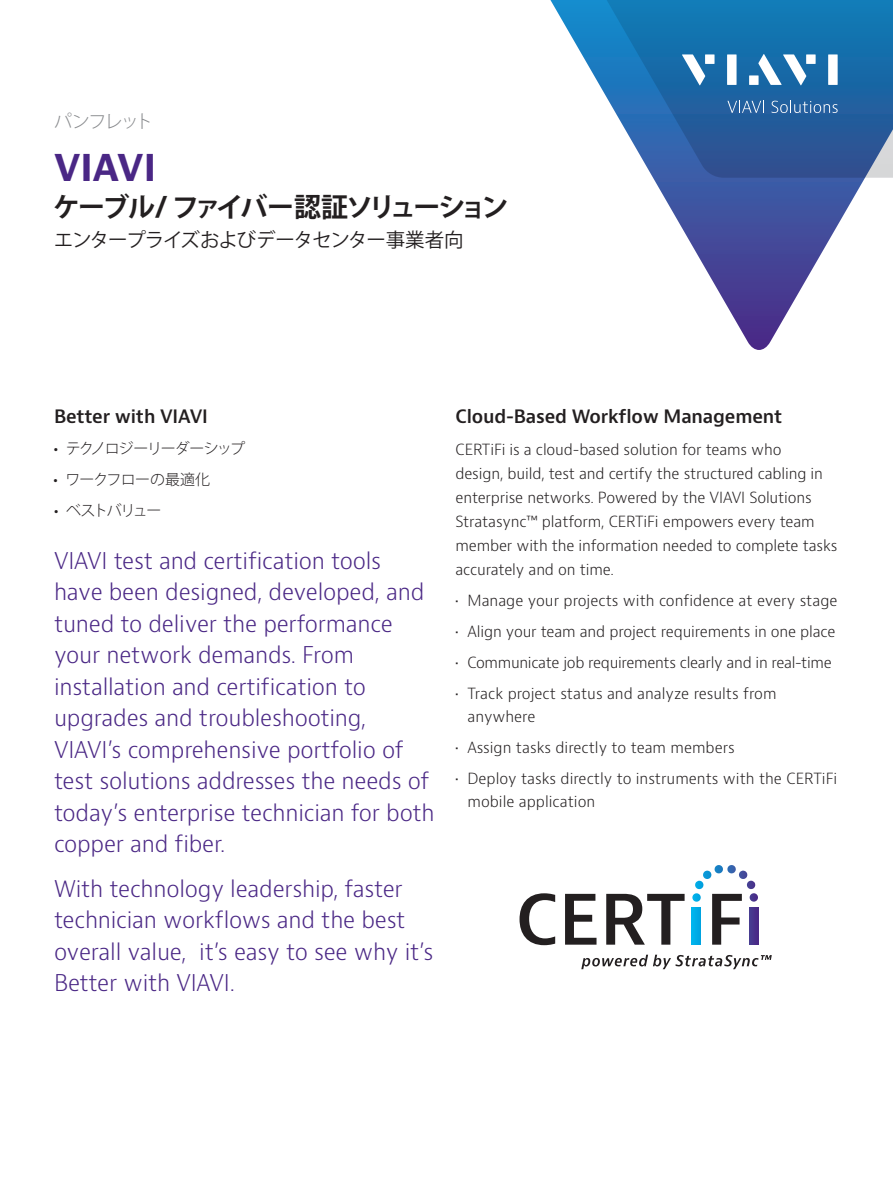
<style>
.page{position:relative;width:893px;height:1191px;background:#fff}
.page>*{position:absolute;margin:0;border:0;box-sizing:border-box;transform-origin:0 0}
.H1_Brand_Sub-Brand_2{font:700 36px "Bernino Sans";color:#4a2785}
.H2_Product_18_24{font:700 27px "Koz Go Pro";letter-spacing:-.1em;color:#231f20}
.Call_out_text_15_21{font:300 22.5px/31.5px "Bernino Sans";letter-spacing:-.01em;color:#4a2785}
.H3_Product_Descripto{font:19.5px "Koz Go Pro";letter-spacing:-.06em;color:#231f20}
.Header_12_16{font:600 18px "Bernino Sans";letter-spacing:-.01em;color:#231f20}
.P_DocType{font:300 18px "Koz Go Pro";letter-spacing:-.08em;color:#87898c}
.Paragraph_10_16{font:300 15px/24px "Bernino Sans";letter-spacing:-.01em;color:#231f20}
.t1{font:300 15px "Koz Go Pro";letter-spacing:-.09em;color:#231f20}
.t2{font:300 15px "Koz Go Pro";letter-spacing:-.03em;color:#231f20}
.s1{font-family:"Bernino Sans"}
</style>
<div class="page">
<svg style="left:653px;top:178px;width:212px;height:172px"></svg>
<svg style="left:550px;top:0;width:343px;height:178px"></svg>
<svg style="left:727px;top:101px;width:37px;height:12px"></svg>
<svg style="left:771px;top:100px;width:67px;height:13px"></svg>
<svg style="left:682px;top:54px;width:23px;height:31px"></svg>
<div style="left:705px;top:54px;width:9px;height:10px;background:#fff"></div>
<div style="left:727px;top:54px;width:9px;height:31px;background:#fff"></div>
<div style="left:806px;top:54px;width:10px;height:10px;background:#fff"></div>
<div style="left:828px;top:54px;width:10px;height:31px;background:#fff"></div>
<svg style="left:758px;top:54px;width:48px;height:31px"></svg>
<div style="left:749px;top:75px;width:10px;height:10px;background:#fff"></div>
<svg style="left:519px;top:893px;width:36px;height:52px"></svg>
<svg style="left:565px;top:894px;width:31px;height:50px"></svg>
<svg style="left:606px;top:894px;width:79px;height:50px"></svg>
<div style="left:750px;top:907px;width:9px;height:37px;background:#4a2886"></div>
<svg style="left:581px;top:954px;width:191px;height:15px"></svg>
<svg style="left:692px;top:865px;width:66px;height:79px"></svg>
<p class="P_DocType" style="left:54px;top:109px;width:100px">パンフレット</p>
<p class="H1_Brand_Sub-Brand_2" style="left:54px;top:144px;width:104px">VIAVI</p>
<p class="H2_Product_18_24" style="left:53px;top:189px;width:457px">ケーブル<span class="s1">/</span> ファイバー認証ソリューション</p>
<p class="H3_Product_Descripto" style="left:54px;top:227px;width:411px">エンタープライズおよびデータセンター事業者向</p>
<p class="Header_12_16" style="left:54px;top:405px;width:156px">Better with VIAVI</p>
<p class="t1" style="left:54px;top:438px;width:193px">• テクノロジーリーダーシップ</p>
<p class="t2" style="left:53px;top:469px;width:158px">• ワークフローの最適化</p>
<p class="t1" style="left:54px;top:500px;width:109px">• ベストバリュー</p>
<p class="Call_out_text_15_21" style="left:54px;top:545px;width:382px">VIAVI test and certification tools have been designed, developed, and tuned to deliver the performance your network demands. From installation and certification to upgrades and troubleshooting, VIAVI’s comprehensive portfolio of test solutions addresses the needs of today’s enterprise technician for both copper and fiber.</p>
<p class="Call_out_text_15_21" style="left:54px;top:873px;width:381px">With technology leadership, faster technician workflows and the best overall value, it’s easy to see why it’s<br>Better with VIAVI.</p>
<p class="Header_12_16" style="left:455px;top:405px;width:328px">Cloud-Based Workflow Management</p>
<p class="Paragraph_10_16" style="left:455px;top:438px;width:383px">CERTiFi is a cloud-based solution for teams who<br>design, build, test and certify the structured cabling in enterprise networks. Powered by the VIAVI Solutions Stratasync™ platform, CERTiFi empowers every team member with the information needed to complete tasks accurately and on time.</p>
<p class="Paragraph_10_16" style="left:455px;top:589px;width:384px">• Manage your projects with confidence at every stage</p>
<p class="Paragraph_10_16" style="left:455px;top:620px;width:381px">• Align your team and project requirements in one place</p>
<p class="Paragraph_10_16" style="left:455px;top:651px;width:378px">• Communicate job requirements clearly and in real-time</p>
<p class="Paragraph_10_16" style="left:467px;top:683px;width:311px;line-height:22.5px;text-indent:-12px">• Track project status and analyze results from anywhere</p>
<p class="Paragraph_10_16" style="left:455px;top:736px;width:281px">• Assign tasks directly to team members</p>
<p class="Paragraph_10_16" style="left:467px;top:767px;width:371px;line-height:22.5px;text-indent:-12px">• Deploy tasks directly to instruments with the CERTiFi mobile application</p>
</div>
